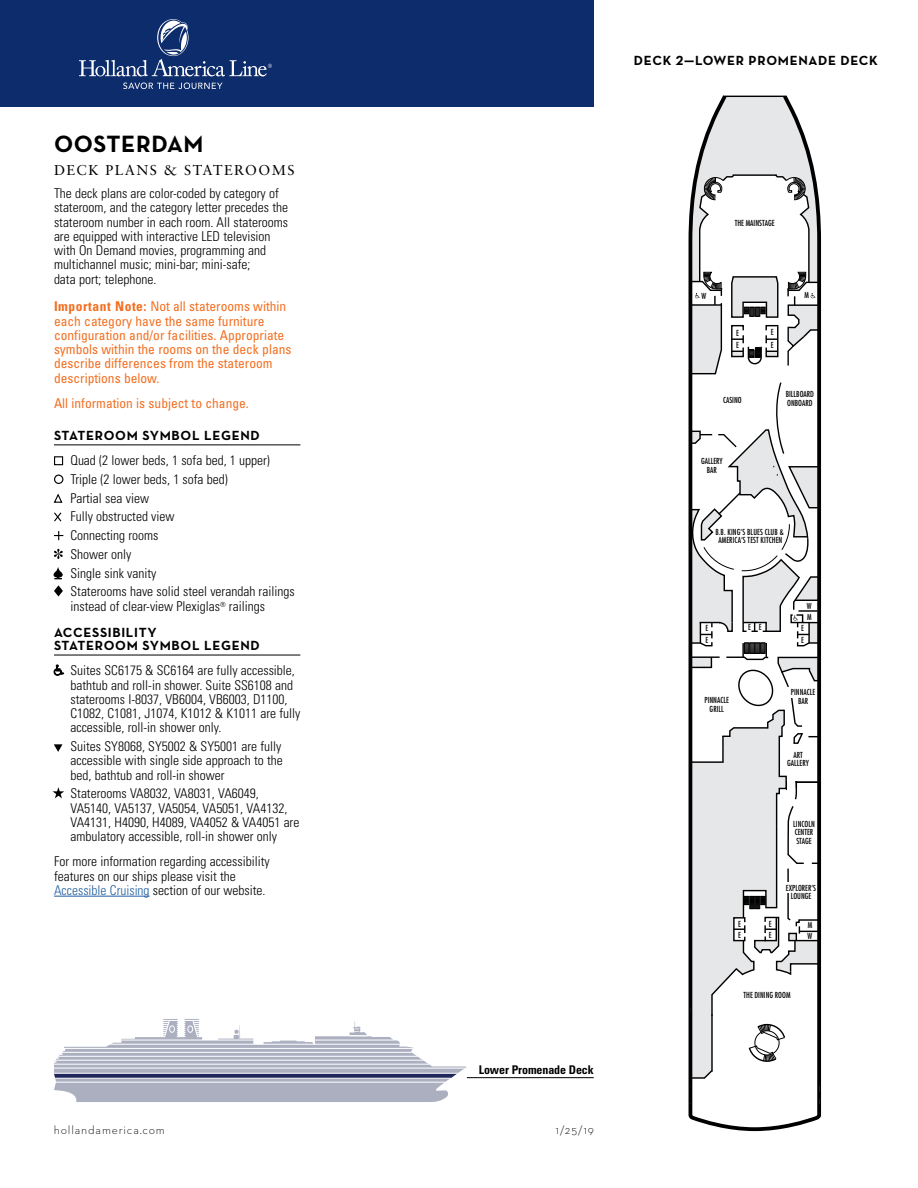
<style>
.page{position:relative;width:918px;height:1188px;background:#fff}
.page>*{position:absolute;margin:0;border:0;box-sizing:border-box;transform-origin:0 0}
.ship_main_title{font:700 24px "Neutraface Text";letter-spacing:.025em;color:#000}
.ship_main_subhead{font:14.25px "Sabon LT Std";letter-spacing:.1em;color:#000}
.ship_intro_para_1{font:300 condensed 13.5px/14.2px "Univers";color:#000}
.ship_intro_para_2{font:condensed 13.5px/14.2px "Univers LT Std";color:#f36f21}
.t1{font:300 condensed 13.5px/18.8px "Univers LT Std";color:#000}
.deck_image_header{font:700 13.5px/13.5px "Neutraface Text";letter-spacing:.05em;color:#000}
.url-date_footer{font:300 12px "Neutraface Text";letter-spacing:.07em;color:#000}
.ship_profile_text{font:700 condensed 12px "Univers";letter-spacing:-.01em;color:#000}
.t2{font:condensed 8.1px/8.6px "Futura";color:#000}
.s1{font-family:"Univers LT Std"}
.s2{font-weight:700}
.s3{color:#215e9e}
</style>
<div class="page">
<div style="left:0;top:0;width:594px;height:107px;background:#0d2c6c"></div>
<svg style="left:123px;top:83px;width:100px;height:6px"></svg>
<svg style="left:79px;top:19px;width:193px;height:58px"></svg>
<hr style="left:54px;top:896px;width:96px;height:1px;background:#215e9e">
<hr style="left:54px;top:445px;width:246px;height:1px;background:#000">
<hr style="left:54px;top:655px;width:246px;height:1px;background:#000">
<div style="left:54px;top:456px;width:9px;height:9px;border:1px solid #000"></div>
<div style="left:54px;top:475px;width:9px;height:9px;border:1px solid #000;border-radius:50%"></div>
<svg style="left:53px;top:493px;width:10px;height:10px"></svg>
<svg style="left:54px;top:512px;width:8px;height:10px"></svg>
<svg style="left:54px;top:531px;width:9px;height:9px"></svg>
<svg style="left:54px;top:549px;width:9px;height:10px"></svg>
<svg style="left:54px;top:568px;width:8px;height:11px"></svg>
<svg style="left:54px;top:585px;width:9px;height:11px"></svg>
<svg style="left:54px;top:664px;width:10px;height:11px"></svg>
<svg style="left:54px;top:744px;width:9px;height:8px"></svg>
<svg style="left:53px;top:787px;width:11px;height:11px"></svg>
<svg style="left:688px;top:95px;width:134px;height:1037px"></svg>
<svg style="left:689px;top:96px;width:132px;height:279px"></svg>
<svg style="left:688px;top:381px;width:134px;height:698px"></svg>
<svg style="left:54px;top:1019px;width:412px;height:83px"></svg>
<hr style="left:315px;top:1036px;width:56px;height:1px;background:#fff">
<hr style="left:467px;top:1077px;width:127px;height:1px;background:#000">
<h1 class="ship_main_title" style="left:54px;top:129px;width:151px">OOSTERDAM</h1>
<h2 class="ship_main_subhead" style="left:54px;top:162px;width:242px">DECK PLANS &amp; STATEROOMS</h2>
<p class="ship_intro_para_1" style="left:54px;top:186px;width:236px">The deck plans are color-coded by category of stateroom, and the category letter precedes the stateroom number in each room. All staterooms are equipped with interactive LED television with On Demand movies, programming and multichannel music; mini-bar; mini-safe;<br>data port; telephone<span class="s1">.</span></p>
<p class="ship_intro_para_2" style="left:54px;top:299px;width:239px"><span class="s2">Important Note:</span> Not all staterooms within each category have the same furniture configuration and/or facilities. Appropriate symbols within the rooms on the deck plans describe differences from the stateroom descriptions below.</p>
<p class="ship_intro_para_2" style="left:54px;top:396px;width:196px">All information is subject to change.</p>
<p class="deck_image_header" style="left:54px;top:429px;width:207px">STATEROOM SYMBOL LEGEND</p>
<p class="t1" style="left:70px;top:451px;width:226px">Quad (2 lower beds, 1 sofa bed, 1 upper)<br>Triple (2 lower beds, 1 sofa bed)<br>Partial sea view<br>Fully obstructed view<br>Connecting rooms<br>Shower only<br>Single sink vanity<br>Staterooms have solid steel verandah railings</p>
<p class="t1" style="left:70px;top:597px;width:196px">instead of clear-view Plexiglas<sup>®</sup> railings</p>
<p class="deck_image_header" style="left:54px;top:625px;width:207px">ACCESSIBILITY<br>STATEROOM SYMBOL LEGEND</p>
<p class="ship_intro_para_1" style="left:70px;top:663px;width:231px"><span class="s1">Suites</span> SC6175 &amp; SC6164 are fully accessible, bathtub and roll-in shower. Suite SS6108 and staterooms I-8037, VB6004, VB6003, D1100, C1082, C1081, J1074, K1012 &amp; K1011 are fully accessible, roll-in shower only.</p>
<p class="ship_intro_para_1" style="left:70px;top:739px;width:214px;text-align:justify"><span class="s1">Suites</span> SY8068, SY5002 &amp; SY5001 are fully accessible with single side approach to the bed, bathtub and roll-in shower</p>
<p class="ship_intro_para_1" style="left:70px;top:786px;width:230px"><span class="s1">S</span>taterooms VA8032, VA8031, VA6049, VA5140, VA5137, VA5054, VA5051, VA4132, VA4131, H4090, H4089, VA4052 &amp; VA4051 are ambulatory accessible, roll-in shower only</p>
<p class="ship_intro_para_1" style="left:54px;top:854px;width:217px">For more information regarding accessibility features on our ships please visit the<br><span class="s3">Accessible Cruising</span> section of our website.</p>
<p class="ship_profile_text" style="left:479px;top:1063px;width:116px">Lower Promenade Deck</p>
<p class="url-date_footer" style="left:54px;top:1122px;width:113px">hollandamerica.com</p>
<p class="url-date_footer" style="left:556px;top:1122px;width:39px">1/25/19</p>
<h2 class="deck_image_header" style="left:634px;top:53px;width:246px">DECK 2—LOWER PROMENADE DECK</h2>
<p class="t2" style="left:735px;top:219px;width:41px">THE MAINSTAGE</p>
<p class="t2" style="left:701px;top:291px;width:6px">W</p>
<p class="t2" style="left:804px;top:291px;width:6px">M</p>
<p class="t2" style="left:736px;top:326px;width:4px;line-height:12.3px">E<br>E</p>
<p class="t2" style="left:723px;top:395px;width:20px">CASINO</p>
<p class="t2" style="left:701px;top:456px;width:23px;text-align:center">GALLERY<br>BAR</p>
<p class="t2" style="left:771px;top:328px;width:4px">E</p>
<p class="t2" style="left:771px;top:341px;width:4px">E</p>
<p class="t2" style="left:786px;top:390px;width:30px">BILLBOARD<br>ONBOARD</p>
<p class="t2" style="left:715px;top:527px;width:70px;text-align:center">B.B. KING’S BLUES CLUB &amp;<br>AMERICA’S TEST KITCHEN</p>
<p class="t2" style="left:706px;top:622px;width:4px;line-height:11.9px">E<br>E</p>
<p class="t2" style="left:748px;top:623px;width:15px">E E</p>
<p class="t2" style="left:807px;top:602px;width:6px">W</p>
<p class="t2" style="left:807px;top:613px;width:6px">M</p>
<p class="t2" style="left:801px;top:622px;width:4px;line-height:11.9px">E<br>E</p>
<p class="t2" style="left:705px;top:696px;width:26px;text-align:center">PINNACLE<br>GRILL</p>
<p class="t2" style="left:791px;top:688px;width:26px;text-align:center">PINNACLE<br>BAR</p>
<p class="t2" style="left:787px;top:750px;width:23px;text-align:center">ART<br>GALLERY</p>
<p class="t2" style="left:793px;top:819px;width:23px">LINCOLN<br>CENTER<br>STAGE</p>
<p class="t2" style="left:738px;top:918px;width:4px;line-height:11.1px">E<br>E</p>
<p class="t2" style="left:769px;top:918px;width:4px;line-height:11.1px">E<br>E</p>
<p class="t2" style="left:786px;top:883px;width:32px;text-align:center">EXPLORER’S<br>LOUNGE</p>
<p class="t2" style="left:808px;top:921px;width:6px">M</p>
<p class="t2" style="left:808px;top:932px;width:6px">W</p>
<p class="t2" style="left:744px;top:991px;width:48px">THE DINING ROOM</p>
</div>
